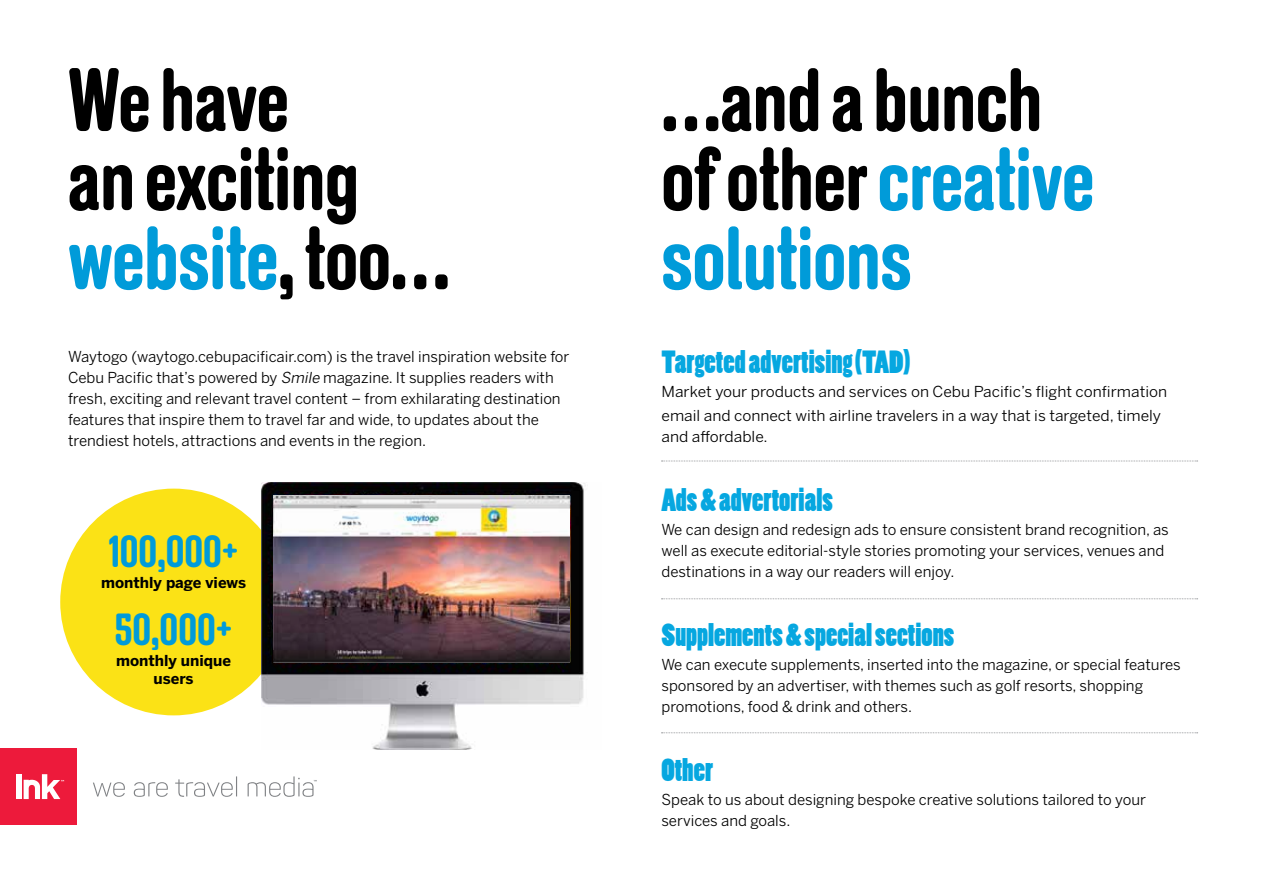
<style>
.page{position:relative;width:1263px;height:893px;background:#fff}
.page>*{position:absolute;margin:0;border:0;box-sizing:border-box;transform-origin:0 0}
.t1{font:90px/79.1px "New Grotesk Round FOUR";color:#000}
.t2{font:45px "New Grotesk Round FOUR";color:#009bd9}
.t3{font:30px "Poplar Std";color:#06a7e0}
.t4{font:15px/21px "Benton Sans";color:#000}
.t5{font:15px/24px "Benton Sans";color:#000;scale:1.04 1}
.t6{font:700 15px/18px "Benton Sans";color:#000;text-align:center}
.s1{color:#009bd9}
.s2{font-style:italic}
</style>
<div class="page">
<div style="left:60px;top:489px;width:227px;height:226px;background:#fbe216;border-radius:50%"></div>
<svg style="left:661px;top:461px;width:537px;height:1px"></svg>
<svg style="left:661px;top:598px;width:537px;height:1px"></svg>
<svg style="left:661px;top:732px;width:537px;height:1px"></svg>
<img style="left:261px;top:483px;width:325px;height:267px">
<img style="left:274px;top:495px;width:296px;height:167px">
<div style="left:0;top:748px;width:77px;height:77px;background:#ed1a3b"></div>
<div style="left:16px;top:774px;width:6px;height:25px;background:#fff"></div>
<svg style="left:24px;top:774px;width:40px;height:25px"></svg>
<svg style="left:93px;top:782px;width:32px;height:15px"></svg>
<svg style="left:134px;top:782px;width:34px;height:15px"></svg>
<svg style="left:175px;top:776px;width:62px;height:21px"></svg>
<svg style="left:248px;top:776px;width:69px;height:21px"></svg>
<h1 class="t1" style="left:68px;top:61px;width:383px">We have<br>an exciting <span class="s1">website</span>, too…</h1>
<h1 class="t1" style="left:661px;top:61px;width:434px">…and a bunch of other <span class="s1">creative solutions</span></h1>
<p class="t4" style="left:68px;top:346px;width:503px">Waytogo (waytogo.cebupacificair.com) is the travel inspiration website for Cebu Pacific that’s powered by <span class="s2">Smile</span> magazine. It supplies readers with fresh, exciting and relevant travel content – from exhilarating destination features that inspire them to travel far and wide, to updates about the trendiest hotels, attractions and events in the region.</p>
<h3 class="t3" style="left:661px;top:345px;width:250px">Targeted advertising (TAD)</h3>
<p class="t5" style="left:661px;top:379px;width:488px">Market your products and services on Cebu Pacific’s flight confirmation email and connect with airline travelers in a way that is targeted, timely</p>
<p class="t5" style="left:661px;top:424px;width:104px">and affordable.</p>
<h2 class="t2" style="left:109px;top:525px;width:131px">100,000+</h2>
<p class="t6" style="left:101px;top:574px;width:146px">monthly page views</p>
<h2 class="t2" style="left:115px;top:603px;width:119px">50,000+</h2>
<p class="t6" style="left:116px;top:652px;width:117px">monthly unique users</p>
<h3 class="t3" style="left:661px;top:483px;width:173px">Ads &amp; advertorials</h3>
<p class="t4" style="left:661px;top:519px;width:509px">We can design and redesign ads to ensure consistent brand recognition, as well as execute editorial-style stories promoting your services, venues and destinations in a way our readers will enjoy.</p>
<h3 class="t3" style="left:661px;top:618px;width:294px">Supplements &amp; special sections</h3>
<p class="t4" style="left:661px;top:654px;width:521px">We can execute supplements, inserted into the magazine, or special features sponsored by an advertiser, with themes such as golf resorts, shopping promotions, food &amp; drink and others.</p>
<h3 class="t3" style="left:661px;top:753px;width:53px">Other</h3>
<p class="t4" style="left:661px;top:789px;width:486px">Speak to us about designing bespoke creative solutions tailored to your services and goals.</p>
</div>
